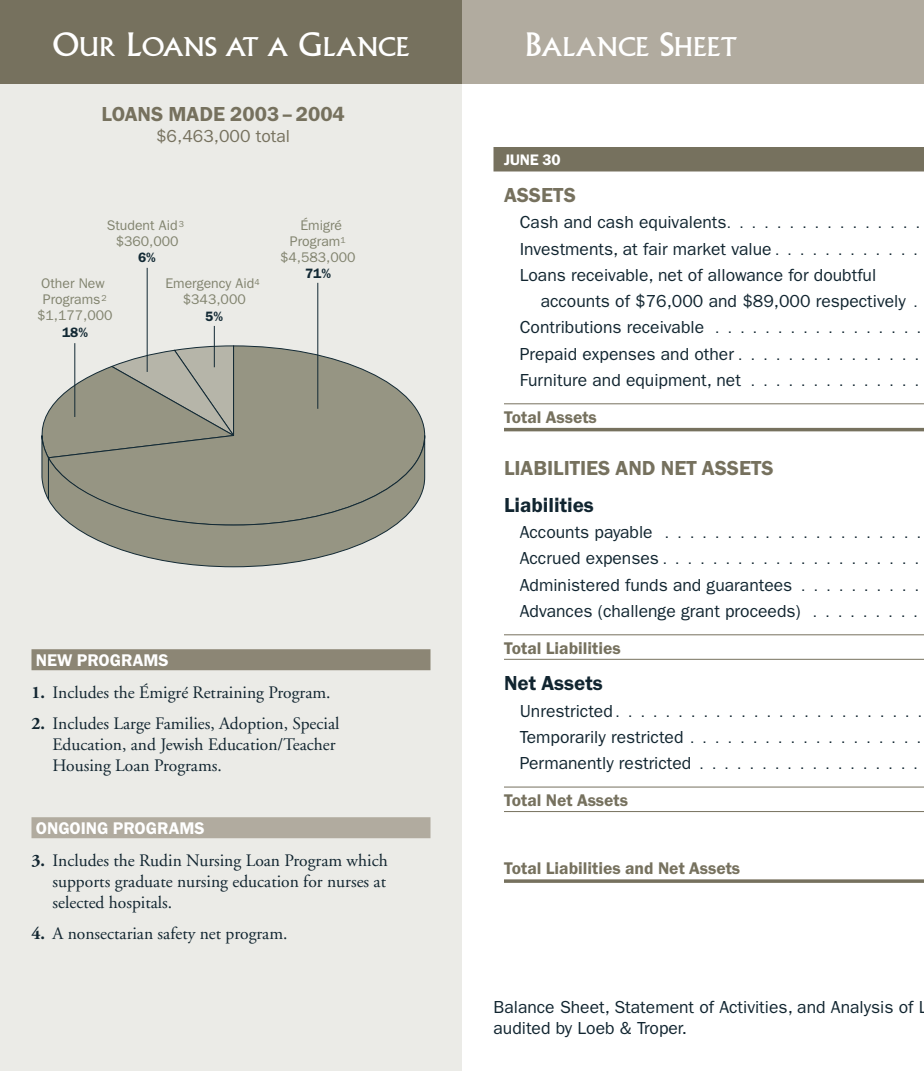
<style>
.page{position:relative;width:924px;height:1071px;background:#fff}
.page>*{position:absolute;margin:0;border:0;box-sizing:border-box;transform-origin:0 0}
.t1{font:25.2px "Albertus";color:#fff;scale:1.06 1}
.t2{font:600 21px "Franklin Got ITC";color:#76715e}
.t3{font:600 21px "Franklin Got ITC";color:#112530}
.t4{font:17.5px/26.2px "Franklin Gothic";color:#112530}
.t5{font:17.5px/21px "Adobe Garamond";color:#112530}
.t6{font:600 17.5px "Franklin Got ITC";color:#76715e}
.t7{font:600 17.5px "Franklin Got ITC";color:#fff}
.t8{font:17.5px "Franklin Gothic";color:#76715e}
.t9{font:600 15.75px "Franklin Got ITC";letter-spacing:-.01em;color:#fff}
.t10{font:14px/26.2px "Franklin Gothic";color:#112530}
.t11{font:14px/15.8px "Franklin Gothic";color:#81836e;text-align:center}
.t12{font:600 14px "Franklin Got ITC";color:#122934}
.s1{font-size:31.5px}
.s2{font-weight:700}
.s3{font-size:14px}
.s4{font-size:17.5px}
</style>
<div class="page">
<div style="left:0;top:0;width:462px;height:1071px;background:#ebebe7"></div>
<div style="left:0;top:0;width:462px;height:84px;background:#76715e"></div>
<div style="left:462px;top:0;width:462px;height:84px;background:#b1ab9f"></div>
<div style="left:494px;top:147px;width:430px;height:25px;background:#76715e"></div>
<hr style="left:504px;top:403px;width:420px;height:1px;background:#76715e">
<hr style="left:504px;top:428px;width:420px;height:3px;background:#76715e">
<hr style="left:504px;top:634px;width:420px;height:1px;background:#76715e">
<hr style="left:504px;top:659px;width:420px;height:1px;background:#76715e">
<hr style="left:504px;top:787px;width:420px;height:1px;background:#76715e">
<hr style="left:504px;top:811px;width:420px;height:1px;background:#76715e">
<svg style="left:504px;top:879px;width:420px;height:4px;background:#868271"></svg>
<div style="left:32px;top:649px;width:398px;height:21px;background:#8c8675"></div>
<div style="left:32px;top:817px;width:398px;height:21px;background:#b1ab9f"></div>
<svg style="left:235px;top:345px;width:190px;height:90px"></svg>
<hr style="left:317px;top:283px;width:1px;height:126px;background:#122934">
<hr style="left:147px;top:268px;width:1px;height:104px;background:#122934">
<hr style="left:214px;top:326px;width:1px;height:41px;background:#122934">
<svg style="left:41px;top:345px;width:194px;height:155px"></svg>
<svg style="left:48px;top:435px;width:377px;height:132px;background:#9e9e8e"></svg>
<hr style="left:74px;top:343px;width:1px;height:74px;background:#122934">
<h1 class="t1" style="left:53px;top:37px;width:338px"><span class="s1">O</span>UR <span class="s1">L</span>OANS AT A <span class="s1">G</span>LANCE</h1>
<h1 class="t1" style="left:525px;top:37px;width:202px"><span class="s1">B</span>ALANCE <span class="s1">S</span>HEET</h1>
<p class="t2" style="left:101px;top:107px;width:245px">LOANS MADE 2003 – 2004</p>
<p class="t8" style="left:156px;top:130px;width:136px">$6,463,000 total</p>
<p class="t11" style="left:107px;top:219px;width:79px">Student Aid<sup>3 </sup>$360,000</p>
<p class="t12" style="left:138px;top:252px;width:19px">6%</p>
<p class="t11" style="left:165px;top:277px;width:96px">Emergency Aid<sup>4 </sup>$343,000</p>
<p class="t12" style="left:205px;top:311px;width:19px">5%</p>
<p class="t11" style="left:37px;top:277px;width:77px">Other New<br>Programs<sup>2 </sup>$1,177,000</p>
<p class="t12" style="left:62px;top:327px;width:27px">18%</p>
<p class="t11" style="left:280px;top:219px;width:77px">Émigré<br>Program<sup>1 </sup>$4,583,000</p>
<p class="t12" style="left:305px;top:269px;width:27px">71%</p>
<p class="t7" style="left:36px;top:655px;width:134px">NEW PROGRAMS</p>
<p class="t5" style="left:32px;top:683px;width:301px"><span class="s2">1.</span> Includes the Émigré Retraining Program.</p>
<p class="t5" style="left:52px;top:715px;width:288px;text-indent:-21px"><span class="s2">2.</span> Includes Large Families, Adoption, Special<br>Education, and Jewish Education/Teacher<br>Housing Loan Programs.</p>
<p class="t7" style="left:36px;top:823px;width:170px">ONGOING PROGRAMS</p>
<p class="t5" style="left:52px;top:851px;width:337px;text-align:justify;text-indent:-21px"><span class="s2">3.</span> Includes the Rudin Nursing Loan Program which supports graduate nursing education for nurses at selected hospitals.</p>
<p class="t5" style="left:32px;top:925px;width:258px"><span class="s2">4.</span> A nonsectarian safety net program.</p>
<p class="t9" style="left:504px;top:155px;width:58px">JUNE 30</p>
<p class="t2" style="left:504px;top:188px;width:73px">ASSETS</p>
<p class="t4" style="left:520px;top:211px;width:402px">Cash and cash equivalents<span class="s3">. . . . . . . . . . . . . . . .<br></span>Investments, at fair market value <span class="s3">. . . . . . . . . . . .<br></span>Loans receivable, net of allowance for doubtful</p>
<p class="t4" style="left:520px;top:289px;width:403px;text-indent:21px">accounts of $76,000 and $89,000 respectively <span class="s3">.<br></span>Contributions receivable <span class="s3">. . . . . . . . . . . . . . . . .<br></span>Prepaid expenses and other <span class="s3">. . . . . . . . . . . . . . .<br></span>Furniture and equipment, net <span class="s3">. . . . . . . . . . . . . .</span></p>
<p class="t6" style="left:504px;top:411px;width:94px">Total Assets</p>
<p class="t2" style="left:504px;top:461px;width:271px">LIABILITIES AND NET ASSETS</p>
<p class="t3" style="left:504px;top:498px;width:91px">Liabilities</p>
<p class="t10" style="left:520px;top:521px;width:403px"><span class="s4">Accounts payable</span> .....................<br><span class="s4">Accrued expenses</span>.....................</p>
<p class="t4" style="left:520px;top:573px;width:401px">Administered funds and guarantees <span class="s3">. . . . . . . . . .<br></span>Advances (challenge grant proceeds) <span class="s3">. . . . . . . . .</span></p>
<p class="t6" style="left:504px;top:642px;width:118px">Total Liabilities</p>
<p class="t3" style="left:504px;top:676px;width:100px">Net Assets</p>
<p class="t10" style="left:520px;top:700px;width:404px"><span class="s4">Unrestricted</span>.........................</p>
<p class="t4" style="left:520px;top:725px;width:403px">Temporarily restricted <span class="s3">. . . . . . . . . . . . . . . . . . .<br></span>Permanently restricted <span class="s3">. . . . . . . . . . . . . . . . . .</span></p>
<p class="t6" style="left:504px;top:794px;width:126px">Total Net Assets</p>
<p class="t6" style="left:504px;top:862px;width:238px">Total Liabilities and Net Assets</p>
<p class="t4" style="left:494px;top:998px;width:435px;line-height:21px">Balance Sheet, Statement of Activities, and Analysis of L audited by Loeb &amp; Troper.</p>
</div>
